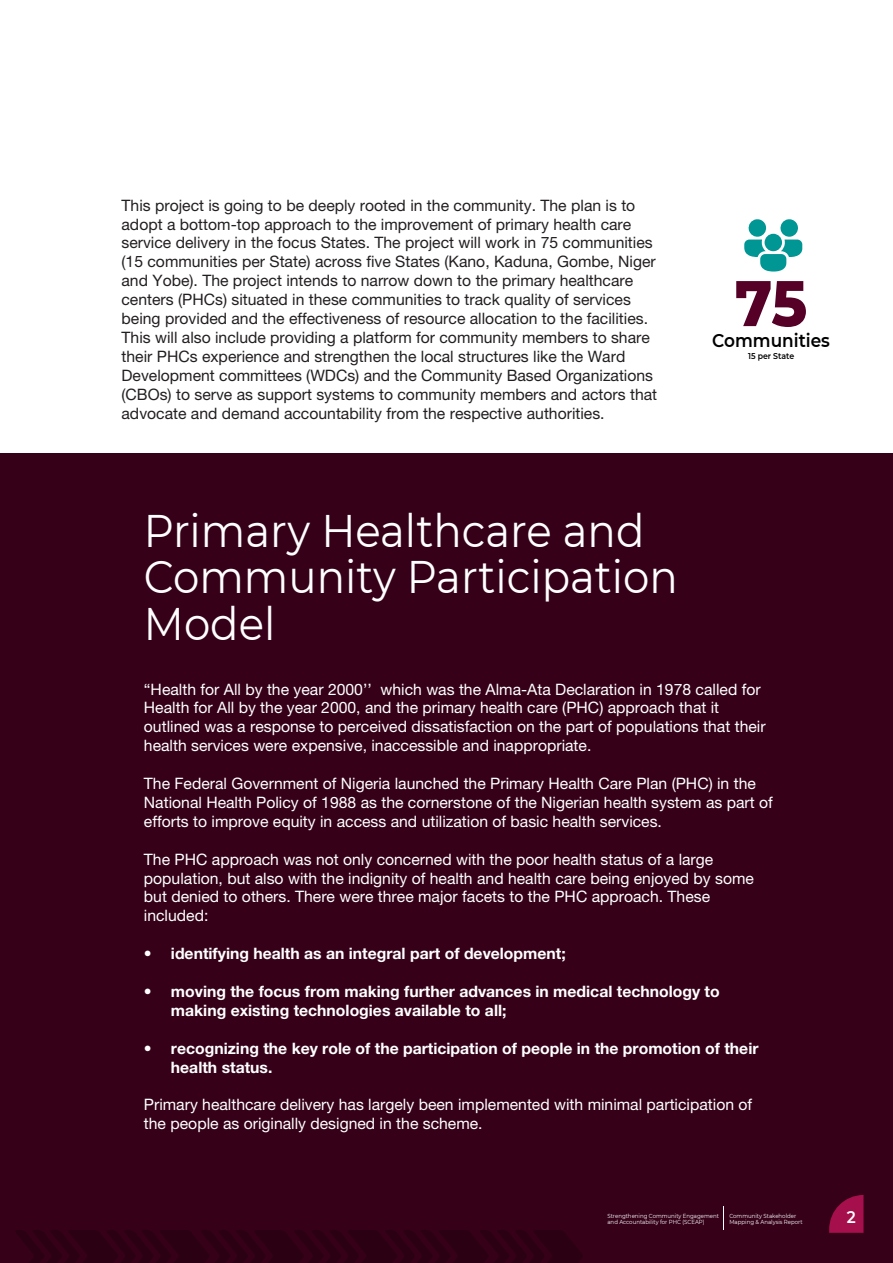
<style>
.page{position:relative;width:893px;height:1263px;background:#fff}
.page>*{position:absolute;margin:0;border:0;box-sizing:border-box;transform-origin:0 0}
.t1{font:800 64.35px "Montserrat";color:#560027;scale:.92 1}
.t2{font:45.6px/46.5px "Montserrat";color:#fff;scale:.92 1}
.t3{font:600 18.3px "Montserrat";color:#000;scale:.92 1}
.t4{font:600 16.8px "Montserrat";color:#fff;scale:.92 1}
.t5{font:15.75px/18.9px "Helvetica Neue LT Pro";color:#fff}
.t6{font:15.75px/18.9px "Helvetica Neue LT Pro";color:#231f20}
.t7{font:700 15.75px/18.9px "Helvetica Neue LT Pro";color:#fff}
.t8{font:600 8.4px "Montserrat";color:#000;scale:.92 1}
.t9{font:5.85px/6px "Montserrat";color:#fff;scale:.92 1}
</style>
<div class="page">
<div style="left:0;top:453px;width:893px;height:810px;background:#350018"></div>
<svg style="left:829px;top:1195px;width:34px;height:38px"></svg>
<svg style="left:744px;top:219px;width:58px;height:53px"></svg>
<div style="left:765px;top:234px;width:17px;height:17px;background:#009694;border-radius:50%"></div>
<p class="t6" style="left:122px;top:195px;width:537px">This project is going to be deeply rooted in the community. The plan is to adopt a bottom-top approach to the improvement of primary health care service delivery in the focus States. The project will work in 75 communities (15 communities per State) across five States (Kano, Kaduna, Gombe, Niger and Yobe). The project intends to narrow down to the primary healthcare centers (PHCs) situated in these communities to track quality of services being provided and the effectiveness of resource allocation to the facilities.<br>This will also include providing a platform for community members to share their PHCs experience and strengthen the local structures like the Ward Development committees (WDCs) and the Community Based Organizations (CBOs) to serve as support systems to community members and actors that advocate and demand accountability from the respective authorities.</p>
<h2 class="t2" style="left:144px;top:506px;width:582px">Primary Healthcare and<br>Community Participation<br>Model</h2>
<h1 class="t1" style="left:735px;top:256px;width:80px">75</h1>
<p class="t3" style="left:712px;top:328px;width:129px">Communities</p>
<p class="t8" style="left:748px;top:350px;width:52px">15 per State</p>
<p class="t5" style="left:144px;top:679px;width:623px">“Health for All by the year 2000’’ which was the Alma-Ata Declaration in 1978 called for Health for All by the year 2000, and the primary health care (PHC) approach that it outlined was a response to perceived dissatisfaction on the part of populations that their health services were expensive, inaccessible and inappropriate.</p>
<p class="t5" style="left:144px;top:774px;width:630px">The Federal Government of Nigeria launched the Primary Health Care Plan (PHC) in the<br>National Health Policy of 1988 as the cornerstone of the Nigerian health system as part of efforts to improve equity in access and utilization of basic health services.</p>
<p class="t5" style="left:144px;top:849px;width:612px">The PHC approach was not only concerned with the poor health status of a large population, but also with the indignity of health and health care being enjoyed by some but denied to others. There were three major facets to the PHC approach. These included:</p>
<p class="t7" style="left:144px;top:944px;width:423px">• identifying health as an integral part of development;</p>
<p class="t7" style="left:171px;top:981px;width:550px;text-indent:-27px">• moving the focus from making further advances in medical technology to making existing technologies available to all;</p>
<p class="t7" style="left:171px;top:1038px;width:589px;text-indent:-27px">• recognizing the key role of the participation of people in the promotion of their health status.</p>
<p class="t5" style="left:144px;top:1095px;width:610px">Primary healthcare delivery has largely been implemented with minimal participation of the people as originally designed in the scheme.</p>
<p class="t9" style="left:607px;top:1213px;width:123px">Strengthening Community Engagement and Accountability for PHC (SCEAP)</p>
<p class="t4" style="left:847px;top:1205px;width:11px">2</p>
<p class="t9" style="left:729px;top:1213px;width:81px">Community Stakeholder<br>Mapping &amp; Analysis Report</p>
</div>
